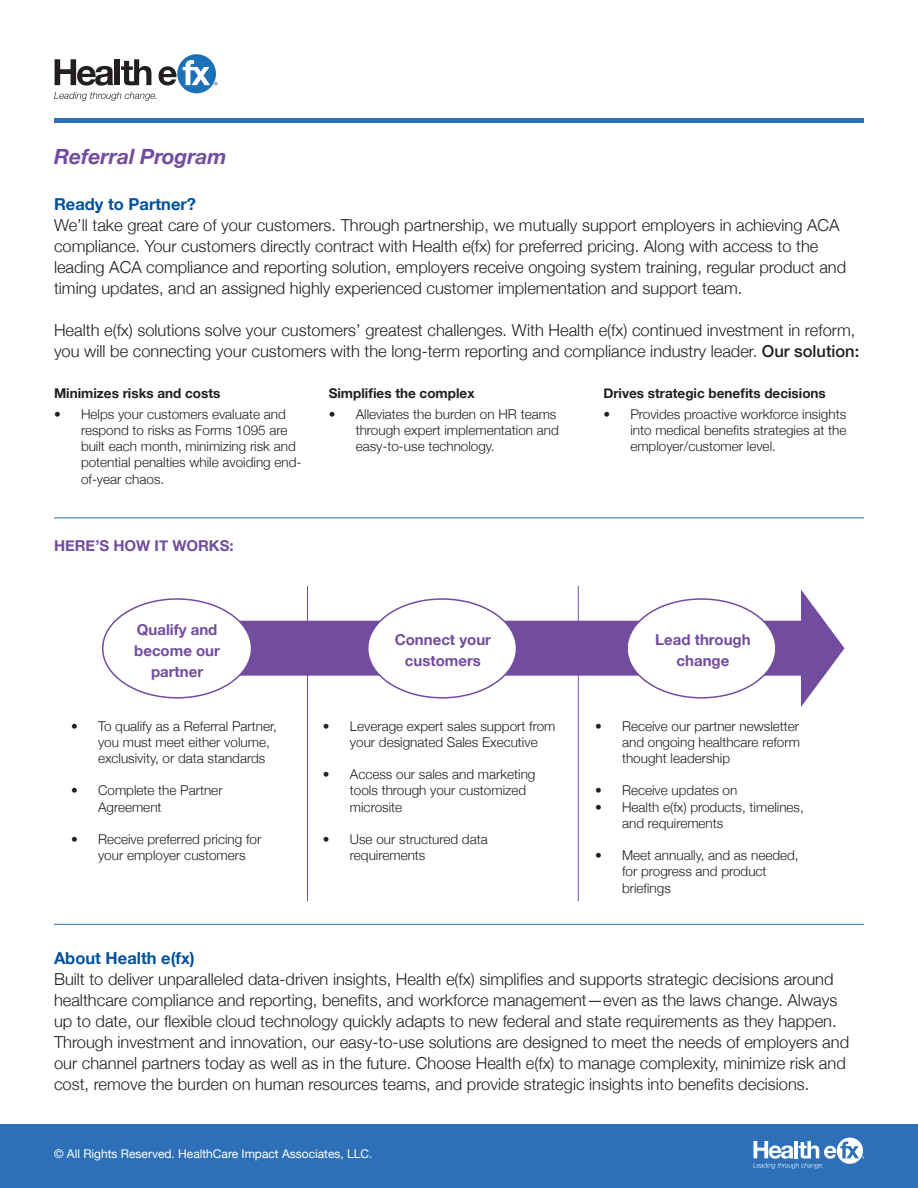
<style>
.page{position:relative;width:918px;height:1188px;background:#fff}
.page>*{position:absolute;margin:0;border:0;box-sizing:border-box;transform-origin:0 0}
.t1{font:italic 700 21px "Helvetica Neue";color:#724c9f}
.t2{font:300 16.5px/21px "Helvetica Neue";color:#231f20}
.t3{font:700 16.5px "Helvetica Neue";color:#00529c}
.t4{font:700 15px/21px "Helvetica Neue";color:#724c9f;text-align:center}
.t5{font:300 13.5px/16.2px "Helvetica Neue";color:#231f20}
.t6{font:700 13.5px "Helvetica Neue";color:#231f20}
.t7{font:12px "Helvetica Neue";color:#fff}
.s1{font-weight:500}
</style>
<div class="page">
<div style="left:0;top:1124px;width:918px;height:64px;background:#2d70b8"></div>
<svg style="left:753px;top:1138px;width:111px;height:31px"></svg>
<svg style="left:136px;top:590px;width:708px;height:117px"></svg>
<hr style="left:54px;top:118px;width:810px;height:4px;background:#2d70b8">
<svg style="left:54px;top:92px;width:103px;height:9px"></svg>
<div style="left:177px;top:54px;width:39px;height:39px;background:#1d71b9;border-radius:50%"></div>
<svg style="left:159px;top:66px;width:18px;height:20px"></svg>
<svg style="left:55px;top:59px;width:58px;height:27px"></svg>
<div style="left:115px;top:59px;width:5px;height:26px;background:#231f20"></div>
<svg style="left:121px;top:59px;width:30px;height:26px"></svg>
<svg style="left:183px;top:60px;width:34px;height:25px"></svg>
<div style="left:103px;top:599px;width:149px;height:99px;background:#fff;border-radius:50%"></div>
<div style="left:102px;top:598px;width:150px;height:101px;border:2px solid #724c9f;border-radius:50%"></div>
<div style="left:368px;top:599px;width:149px;height:99px;background:#fff;border-radius:50%"></div>
<div style="left:367px;top:598px;width:150px;height:101px;border:2px solid #724c9f;border-radius:50%"></div>
<div style="left:627px;top:599px;width:149px;height:99px;background:#fff;border-radius:50%"></div>
<div style="left:626px;top:598px;width:151px;height:101px;border:2px solid #724c9f;border-radius:50%"></div>
<hr style="left:307px;top:586px;width:1px;height:315px;background:#724c9f">
<hr style="left:578px;top:586px;width:1px;height:315px;background:#724c9f">
<hr style="left:54px;top:518px;width:810px;height:1px;background:#2d70b8">
<hr style="left:54px;top:924px;width:810px;height:1px;background:#2d70b8">
<p class="t1" style="left:54px;top:140px;width:174px">Referral Program</p>
<p class="t3" style="left:54px;top:191px;width:144px">Ready to Partner?</p>
<p class="t2" style="left:54px;top:213px;width:794px">We’ll take great care of your customers. Through partnership, we mutually support employers in achieving ACA compliance. Your customers directly contract with Health e(fx) for preferred pricing. Along with access to the leading ACA compliance and reporting solution, employers receive ongoing system training, regular product and timing updates, and an assigned highly experienced customer implementation and support team.</p>
<p class="t2" style="left:54px;top:318px;width:807px">Health e(fx) solutions solve your customers’ greatest challenges. With Health e(fx) continued investment in reform, you will be connecting your customers with the long-term reporting and compliance industry leader. <span class="s1">Our solution:</span></p>
<p class="t6" style="left:54px;top:382px;width:168px">Minimizes risks and costs</p>
<p class="t5" style="left:81px;top:405px;width:222px;text-indent:-27px">• Helps your customers evaluate and respond to risks as Forms 1095 are built each month, minimizing risk and potential penalties while avoiding end&shy;of-year chaos.</p>
<p class="t4" style="left:54px;top:535px;width:181px">HERE’S HOW IT WORKS:</p>
<p class="t6" style="left:329px;top:382px;width:147px">Simplifies the complex</p>
<p class="t5" style="left:356px;top:405px;width:205px;text-indent:-27px">• Alleviates the burden on HR teams through expert implementation and easy-to-use technology.</p>
<p class="t6" style="left:603px;top:382px;width:224px">Drives strategic benefits decisions</p>
<p class="t5" style="left:630px;top:405px;width:218px;text-align:justify;text-indent:-27px">• Provides proactive workforce insights into medical benefits strategies at the employer/customer level.</p>
<p class="t4" style="left:137px;top:619px;width:82px">Qualify and</p>
<p class="t4" style="left:134px;top:640px;width:87px">become our</p>
<p class="t4" style="left:151px;top:661px;width:54px">partner</p>
<p class="t5" style="left:98px;top:717px;width:180px;text-indent:-27px">• To qualify as a Referral Partner, you must meet either volume, exclusivity, or data standards</p>
<p class="t5" style="left:98px;top:782px;width:126px;text-indent:-27px">• Complete the Partner<br>Agreement</p>
<p class="t5" style="left:98px;top:830px;width:165px;text-indent:-27px">• Receive preferred pricing for your employer customers</p>
<p class="t4" style="left:395px;top:629px;width:98px">Connect your customers</p>
<p class="t4" style="left:655px;top:629px;width:97px">Lead through change</p>
<p class="t5" style="left:350px;top:717px;width:207px;text-indent:-27px">• Leverage expert sales support from your designated Sales Executive</p>
<p class="t5" style="left:350px;top:765px;width:187px;text-indent:-27px">• Access our sales and marketing tools through your customized microsite</p>
<p class="t5" style="left:350px;top:830px;width:139px;text-indent:-27px">• Use our structured data requirements</p>
<p class="t5" style="left:622px;top:717px;width:179px;text-align:justify;text-indent:-27px">• Receive our partner newsletter and ongoing healthcare reform thought leadership</p>
<p class="t5" style="left:595px;top:782px;width:144px">• Receive updates on</p>
<p class="t5" style="left:622px;top:798px;width:183px;text-indent:-27px">• Health e(fx) products, timelines, and requirements</p>
<p class="t5" style="left:622px;top:846px;width:178px;text-indent:-27px">• Meet annually, and as needed, for progress and product briefings</p>
<p class="t3" style="left:54px;top:945px;width:142px">About Health e(fx)</p>
<p class="t2" style="left:54px;top:967px;width:797px">Built to deliver unparalleled data-driven insights, Health e(fx) simplifies and supports strategic decisions around healthcare compliance and reporting, benefits, and workforce management—even as the laws change. Always up to date, our flexible cloud technology quickly adapts to new federal and state requirements as they happen.<br>Through investment and innovation, our easy-to-use solutions are designed to meet the needs of employers and our channel partners today as well as in the future. Choose Health e(fx) to manage complexity, minimize risk and cost, remove the burden on human resources teams, and provide strategic insights into benefits decisions.</p>
<p class="t7" style="left:54px;top:1145px;width:320px">© All Rights Reserved. HealthCare Impact Associates, LLC.</p>
</div>
